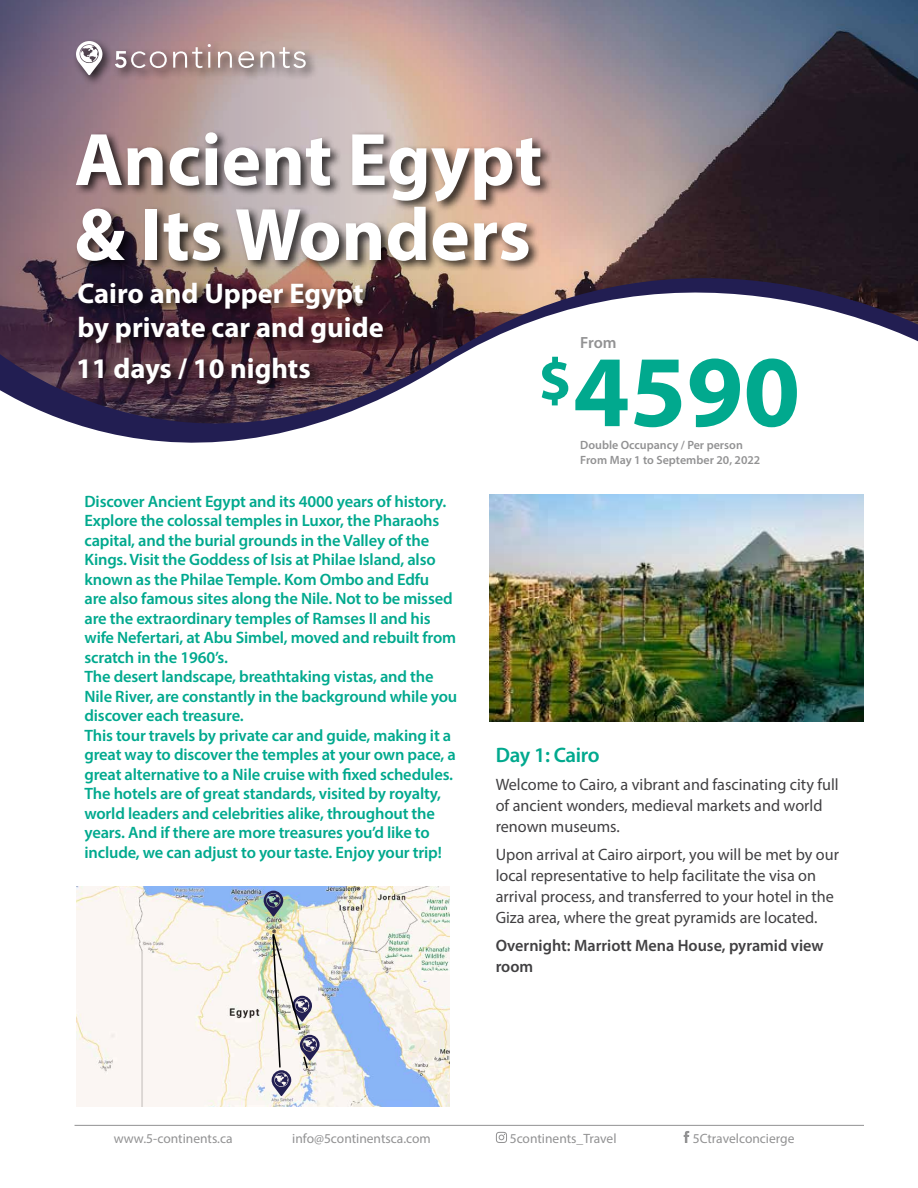
<style>
.page{position:relative;width:918px;height:1188px;background:#fff}
.page>*{position:absolute;margin:0;border:0;box-sizing:border-box;transform-origin:0 0}
.t1{font:700 102.3px "Myriad Pro";color:#01a98e}
.t2{font:700 75px/75px "Myriad Pro";color:#fff}
.t3{font:700 28.5px/34.2px "Myriad Pro";color:#fff}
.t4{font:600 21px "Myriad Pro";letter-spacing:-.02em;color:#01a98e}
.t5{font:600 16.5px/19.5px "Myriad Pro";letter-spacing:-.01em;color:#01a98e}
.t6{font:16.5px/21px "Myriad Pro";color:#414042}
.t7{font:600 16.5px/21px "Myriad Pro";color:#414042}
.t8{font:600 16.2px "Myriad Pro";color:#929293}
.t9{font:13.5px "Myriad Pro";color:#929293}
.t10{font:600 12px/14.4px "Myriad Pro";color:#929293}
</style>
<div class="page">
<svg style="left:79px;top:425px;width:785px;height:70px"></svg>
<img style="left:0;top:0;width:918px;height:425px">
<svg style="left:496px;top:1132px;width:11px;height:11px"></svg>
<svg style="left:684px;top:1131px;width:5px;height:12px"></svg>
<hr style="left:75px;top:1125px;width:789px;height:1px;background:#929293">
<img style="left:489px;top:495px;width:375px;height:226px">
<div style="left:75px;top:129px;width:479px;height:143px;background:#000;opacity:.75"></div>
<img style="left:76px;top:886px;width:373px;height:221px">
<div style="left:73px;top:38px;width:245px;height:49px;background:#000;opacity:.75"></div>
<svg style="left:115px;top:51px;width:52px;height:17px"></svg>
<svg style="left:173px;top:44px;width:38px;height:24px"></svg>
<svg style="left:218px;top:51px;width:14px;height:17px"></svg>
<svg style="left:238px;top:51px;width:16px;height:17px"></svg>
<svg style="left:260px;top:47px;width:46px;height:21px"></svg>
<svg style="left:76px;top:41px;width:27px;height:34px"></svg>
<svg style="left:264px;top:891px;width:19px;height:26px"></svg>
<div style="left:76px;top:279px;width:320px;height:75px;background:#000;opacity:.75"></div>
<div style="left:77px;top:354px;width:245px;height:41px;background:#000;opacity:.75"></div>
<img style="left:272px;top:932px;width:48px;height:164px">
<h2 class="t2" style="left:75px;top:120px;width:469px">Ancient Egypt &amp; Its Wonders</h2>
<h3 class="t3" style="left:78px;top:276px;width:308px">Cairo and Upper Egypt by private car and guide</h3>
<h3 class="t3" style="left:76px;top:350px;width:236px">11 days / 10 nights</h3>
<p class="t5" style="left:84px;top:491px;width:374px">Discover Ancient Egypt and its 4000 years of history.<br>Explore the colossal temples in Luxor, the Pharaohs capital, and the burial grounds in the Valley of the Kings. Visit the Goddess of Isis at Philae Island, also known as the Philae Temple. Kom Ombo and Edfu<br>are also famous sites along the Nile. Not to be missed are the extraordinary temples of Ramses II and his wife Nefertari, at Abu Simbel, moved and rebuilt from scratch in the 1960’s.<br>The desert landscape, breathtaking vistas, and the Nile River, are constantly in the background while you discover each treasure.<br>This tour travels by private car and guide, making it a great way to discover the temples at your own pace, a great alternative to a Nile cruise with fixed schedules.<br>The hotels are of great standards, visited by royalty, world leaders and celebrities alike, throughout the years. And if there are more treasures you’d like to include, we can adjust to your taste. Enjoy your trip!</p>
<p class="t8" style="left:580px;top:332px;width:38px">From</p>
<h1 class="t1" style="left:538px;top:325px;width:263px"><sup>$</sup>4590</h1>
<p class="t10" style="left:580px;top:438px;width:182px">Double Occupancy / Per person<br>From May 1 to September 20, 2022</p>
<p class="t4" style="left:496px;top:742px;width:106px">Day 1: Cairo</p>
<p class="t6" style="left:496px;top:774px;width:344px">Welcome to Cairo, a vibrant and fascinating city full of ancient wonders, medieval markets and world renown museums.</p>
<p class="t6" style="left:496px;top:843px;width:345px">Upon arrival at Cairo airport, you will be met by our local representative to help facilitate the visa on arrival process, and transferred to your hotel in the Giza area, where the great pyramids are located.</p>
<p class="t7" style="left:496px;top:934px;width:329px">Overnight: Marriott Mena House, pyramid view room</p>
<p class="t9" style="left:114px;top:1130px;width:120px">www.5-continents.ca</p>
<p class="t9" style="left:292px;top:1130px;width:140px">info@5continentsca.com</p>
<p class="t9" style="left:510px;top:1130px;width:108px">5continents_Travel</p>
<p class="t9" style="left:693px;top:1130px;width:103px">5Ctravelconcierge</p>
</div>
